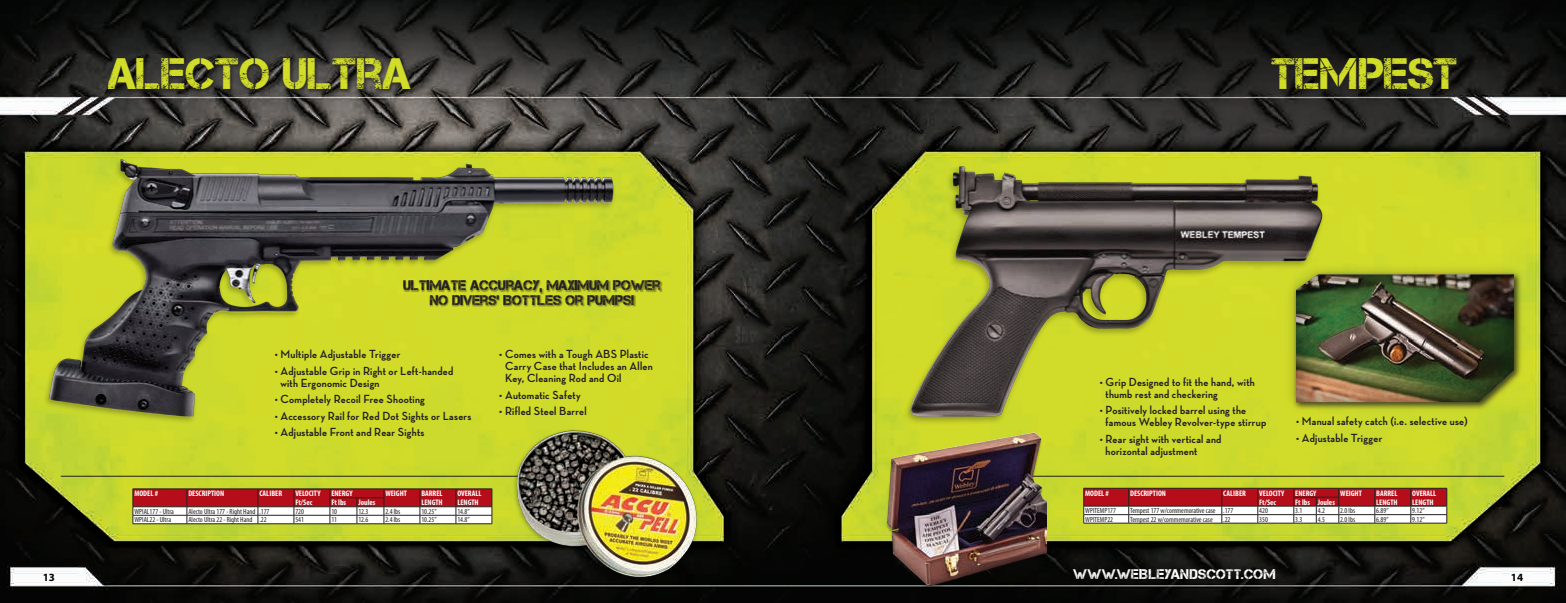
<style>
.page{position:relative;width:1566px;height:603px;background:#fff}
.page>*{position:absolute;margin:0;border:0;box-sizing:border-box;transform-origin:0 0}
.t1{font:44px "Captureit";color:#d1dd28}
.t2{font:14px "Captureit";color:#231f20}
.t3{font:14px "Captureit";letter-spacing:.02em;color:#fff}
.t4{font:700 12px/12px "Neutraface Display";letter-spacing:.02em;color:#231f20}
.t5{font:700 11px "Myriad Pro";color:#000}
.t6{font:700 condensed 8px/9px "Myriad Pro";color:#fff}
.t7{font:condensed 7.5px "Myriad Pro";color:#231f20}
</style>
<div class="page">
<img style="left:0;top:0;width:1566px;height:603px">
<div style="left:1269px;top:55px;width:192px;height:39px;background:#231f20"></div>
<div style="left:106px;top:56px;width:310px;height:38px;background:#231f20;opacity:.75"></div>
<svg style="left:1083px;top:488px;width:365px;height:36px"></svg>
<hr style="left:1339px;top:523px;width:36px;height:1px;background:#231f20">
<hr style="left:1375px;top:523px;width:36px;height:1px;background:#231f20">
<hr style="left:1411px;top:523px;width:36px;height:1px;background:#231f20">
<div style="left:1283px;top:262px;width:243px;height:153px;background:#231f20;opacity:.3"></div>
<div style="left:1295px;top:273px;width:220px;height:129px;background:#231f20;opacity:.75"></div>
<img style="left:33px;top:154px;width:596px;height:277px">
<img style="left:903px;top:164px;width:422px;height:262px">
<svg style="left:133px;top:489px;width:358px;height:36px"></svg>
<hr style="left:384px;top:524px;width:36px;height:1px;background:#231f20">
<hr style="left:420px;top:524px;width:36px;height:1px;background:#231f20">
<hr style="left:456px;top:524px;width:36px;height:1px;background:#231f20">
<hr style="left:61px;top:476px;width:613px;height:1px;background:#231f20">
<hr style="left:891px;top:476px;width:613px;height:1px;background:#231f20">
<img style="left:886px;top:433px;width:161px;height:158px">
<div style="left:403px;top:280px;width:260px;height:15px;background:#231f20;opacity:.4"></div>
<div style="left:430px;top:295px;width:206px;height:12px;background:#231f20;opacity:.4"></div>
<img style="left:491px;top:423px;width:227px;height:163px">
<p class="t1" style="left:108px;top:49px;width:305px">ALECTO ULTRA</p>
<p class="t1" style="left:1271px;top:49px;width:188px">TEMPEST</p>
<p class="t2" style="left:403px;top:278px;width:259px">ULTIMATE ACCURACY, MAXIMUM POWER</p>
<p class="t2" style="left:430px;top:293px;width:206px">NO DIVERS’ IBOTTLES OR PUMPS!</p>
<p class="t4" style="left:275px;top:348px;width:127px">• Multiple Adjustable Trigger</p>
<p class="t4" style="left:280px;top:365px;width:174px;text-indent:-6px">• Adjustable Grip in Right or Left-handed with Ergonomic Design</p>
<p class="t4" style="left:275px;top:393px;width:152px">• Completely Recoil Free Shooting</p>
<p class="t4" style="left:275px;top:410px;width:198px">• Accessory Rail for Red Dot Sights or Lasers</p>
<p class="t4" style="left:275px;top:426px;width:151px">• Adjustable Front and Rear Sights</p>
<p class="t4" style="left:505px;top:348px;width:149px;text-indent:-6px">• Comes with a Tough ABS Plastic<br>Carry Case that Includes an Allen<br>Key, Cleaning Rod and Oil</p>
<p class="t4" style="left:499px;top:389px;width:83px">• Automatic Safety</p>
<p class="t4" style="left:499px;top:405px;width:89px">• Rifled Steel Barrel</p>
<p class="t6" style="left:134px;top:489px;width:25px">MODEL #</p>
<p class="t6" style="left:188px;top:489px;width:37px">DESCRIPTION</p>
<p class="t6" style="left:259px;top:489px;width:24px">CALIBER</p>
<p class="t6" style="left:295px;top:489px;width:27px">VELOCITY</p>
<p class="t6" style="left:295px;top:498px;width:18px">Ft/Sec</p>
<p class="t6" style="left:331px;top:489px;width:23px">ENERGY</p>
<p class="t6" style="left:385px;top:489px;width:23px">WEIGHT</p>
<p class="t6" style="left:421px;top:489px;width:23px">BARREL<br>LENGTH</p>
<p class="t6" style="left:457px;top:489px;width:26px">OVERALL</p>
<p class="t6" style="left:331px;top:498px;width:16px">Ft lbs</p>
<p class="t6" style="left:358px;top:498px;width:19px">Joules</p>
<p class="t6" style="left:457px;top:498px;width:23px">LENGTH</p>
<p class="t7" style="left:134px;top:507px;width:41px">WPIAL177 - Ultra</p>
<p class="t7" style="left:188px;top:507px;width:69px">Alecto Ultra 177 - Right Hand</p>
<p class="t7" style="left:259px;top:507px;width:12px">.177</p>
<p class="t7" style="left:295px;top:507px;width:10px">720</p>
<p class="t7" style="left:331px;top:507px;width:7px">10</p>
<p class="t7" style="left:358px;top:507px;width:12px">12.3</p>
<p class="t7" style="left:385px;top:507px;width:16px">2.4 lbs</p>
<p class="t7" style="left:421px;top:507px;width:17px">10.25”</p>
<p class="t7" style="left:457px;top:507px;width:14px">14.8”</p>
<p class="t7" style="left:134px;top:515px;width:38px">WPIAL22 - Ultra</p>
<p class="t7" style="left:188px;top:515px;width:66px">Alecto Ultra 22 - Right Hand</p>
<p class="t7" style="left:259px;top:515px;width:9px">.22</p>
<p class="t7" style="left:295px;top:515px;width:10px">541</p>
<p class="t7" style="left:331px;top:515px;width:7px">11</p>
<p class="t7" style="left:358px;top:515px;width:12px">12.6</p>
<p class="t7" style="left:385px;top:515px;width:16px">2.4 lbs</p>
<p class="t7" style="left:421px;top:515px;width:17px">10.25”</p>
<p class="t7" style="left:457px;top:515px;width:14px">14.8”</p>
<p class="t4" style="left:1106px;top:376px;width:151px;text-indent:-6px">• Grip Designed to fit the hand, with thumb rest and checkering</p>
<p class="t4" style="left:1106px;top:405px;width:162px;text-indent:-6px">• Positively locked barrel using the famous Webley Revolver-type stirrup</p>
<p class="t4" style="left:1106px;top:433px;width:117px;text-indent:-6px">• Rear sight with vertical and horizontal adjustment</p>
<p class="t4" style="left:1296px;top:415px;width:173px">• Manual safety catch (i.e. selective use)</p>
<p class="t4" style="left:1296px;top:432px;width:88px">• Adjustable Trigger</p>
<p class="t6" style="left:1085px;top:488px;width:25px">MODEL #</p>
<p class="t6" style="left:1130px;top:488px;width:37px">DESCRIPTION</p>
<p class="t6" style="left:1223px;top:488px;width:24px">CALIBER</p>
<p class="t6" style="left:1259px;top:488px;width:27px">VELOCITY</p>
<p class="t6" style="left:1259px;top:497px;width:18px">Ft/Sec</p>
<p class="t6" style="left:1295px;top:488px;width:23px">ENERGY</p>
<p class="t6" style="left:1340px;top:488px;width:23px">WEIGHT</p>
<p class="t6" style="left:1376px;top:488px;width:23px">BARREL<br>LENGTH</p>
<p class="t6" style="left:1412px;top:488px;width:26px">OVERALL</p>
<p class="t6" style="left:1295px;top:497px;width:16px">Ft lbs</p>
<p class="t6" style="left:1318px;top:497px;width:19px">Joules</p>
<p class="t6" style="left:1412px;top:497px;width:23px">LENGTH</p>
<p class="t7" style="left:1085px;top:506px;width:32px">WPITEMP177</p>
<p class="t7" style="left:1130px;top:506px;width:87px">Tempest 177 w/commemorative case</p>
<p class="t7" style="left:1223px;top:506px;width:12px">.177</p>
<p class="t7" style="left:1259px;top:506px;width:10px">420</p>
<p class="t7" style="left:1295px;top:506px;width:9px">3.1</p>
<p class="t7" style="left:1318px;top:506px;width:9px">4.2</p>
<p class="t7" style="left:1340px;top:506px;width:16px">2.0 lbs</p>
<p class="t7" style="left:1376px;top:506px;width:14px">6.89”</p>
<p class="t7" style="left:1412px;top:506px;width:14px">9.12”</p>
<p class="t7" style="left:1085px;top:515px;width:29px">WPITEMP22</p>
<p class="t7" style="left:1130px;top:515px;width:84px">Tempest 22 w/commemorative case</p>
<p class="t7" style="left:1223px;top:515px;width:9px">.22</p>
<p class="t7" style="left:1259px;top:515px;width:10px">350</p>
<p class="t7" style="left:1295px;top:515px;width:9px">3.3</p>
<p class="t7" style="left:1318px;top:515px;width:9px">4.5</p>
<p class="t7" style="left:1340px;top:515px;width:16px">2.0 lbs</p>
<p class="t7" style="left:1376px;top:515px;width:14px">6.89”</p>
<p class="t7" style="left:1412px;top:515px;width:14px">9.12”</p>
<p class="t5" style="left:43px;top:570px;width:14px">13</p>
<p class="t3" style="left:1073px;top:567px;width:204px">WWW.WEIBLEYANDSCOTT.COM</p>
<p class="t5" style="left:1511px;top:570px;width:14px">14</p>
</div>
